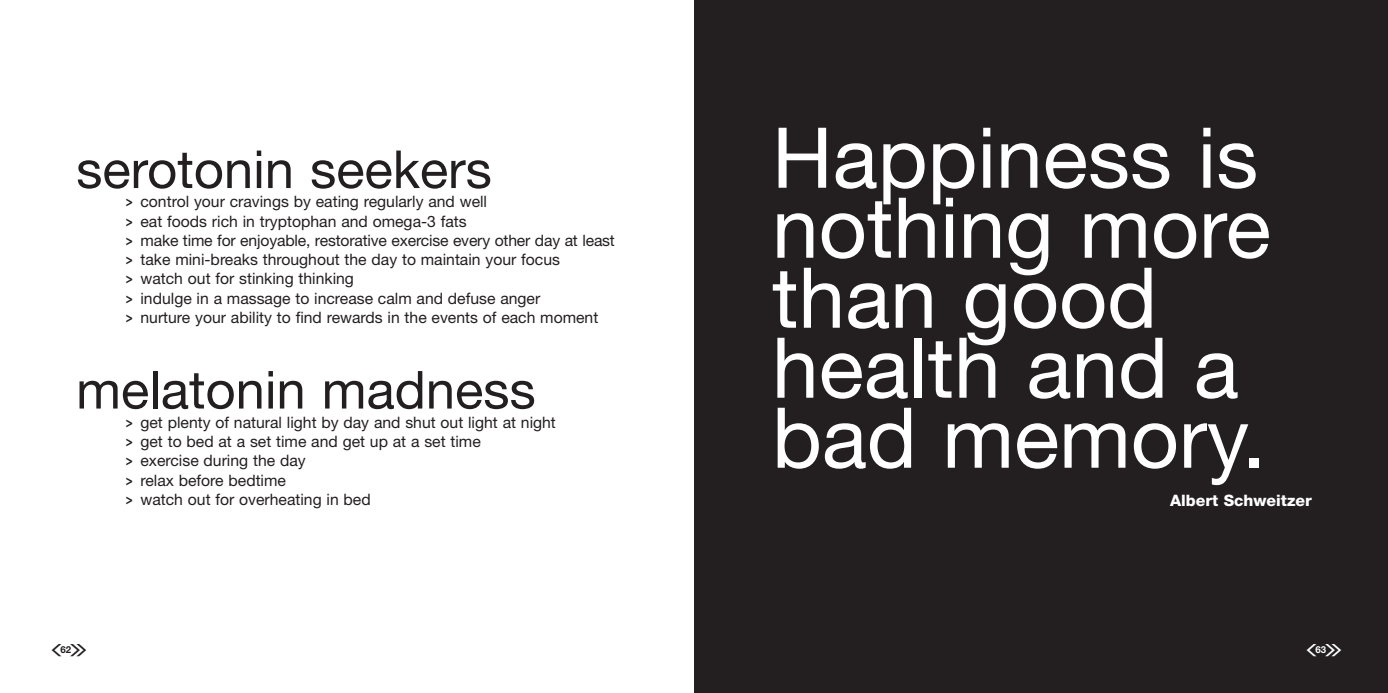
<style>
.page{position:relative;width:1388px;height:693px;background:#fff}
.page>*{position:absolute;margin:0;border:0;box-sizing:border-box;transform-origin:0 0}
.t1{font:84px/70px "Helvetica Neue";color:#fff}
.t2{font:52.5px "Helvetica Neue";color:#231f20}
.t3{font:21px "Chicago";color:#231f20}
.t4{font:21px "Chicago";color:#fff}
.t5{font:15.75px/19.2px "Helvetica Neue";color:#231f20}
.t6{font:800 15.75px "Helvetica Neue";color:#fff}
.t7{font:700 9.62px "Helvetica Neue";color:#231f20}
.t8{font:700 9.62px "Helvetica Neue";color:#fff}
.s1{font-family:"Helvetica";font-weight:900;font-stretch:condensed;font-size:14px}
</style>
<div class="page">
<div style="left:694px;top:0;width:694px;height:693px;background:#231f20"></div>
<h2 class="t2" style="left:76px;top:151px;width:417px">serotonin seekers</h2>
<p class="t5" style="left:126px;top:194px;width:491px"><span class="s1">&gt;</span> control your cravings by eating regularly and well<br><span class="s1">&gt;</span> eat foods rich in tryptophan and omega-3 fats<br><span class="s1">&gt;</span> make time for enjoyable, restorative exercise every other day at least <span class="s1">&gt;</span> take mini-breaks throughout the day to maintain your focus<br><span class="s1">&gt;</span> watch out for stinking thinking<br><span class="s1">&gt;</span> indulge in a massage to increase calm and defuse anger<br><span class="s1">&gt;</span> nurture your ability to find rewards in the events of each moment</p>
<h2 class="t2" style="left:76px;top:371px;width:461px">melatonin madness</h2>
<p class="t5" style="left:126px;top:414px;width:432px"><span class="s1">&gt;</span> get plenty of natural light by day and shut out light at night <span class="s1">&gt;</span> get to bed at a set time and get up at a set time<br><span class="s1">&gt;</span> exercise during the day<br><span class="s1">&gt;</span> relax before bedtime<br><span class="s1">&gt;</span> watch out for overheating in bed</p>
<h1 class="t1" style="left:772px;top:131px;width:500px">Happiness is nothing more than good health and a bad memory.</h1>
<p class="t6" style="left:1170px;top:495px;width:143px">Albert Schweitzer</p>
<h3 class="t3" style="left:52px;top:642px;width:36px">&lt; &gt;&gt;</h3>
<p class="t7" style="left:61px;top:646px;width:12px">62</p>
<h3 class="t4" style="left:1306px;top:642px;width:36px">&lt; &gt;&gt;</h3>
<p class="t8" style="left:1315px;top:646px;width:12px">63</p>
</div>
